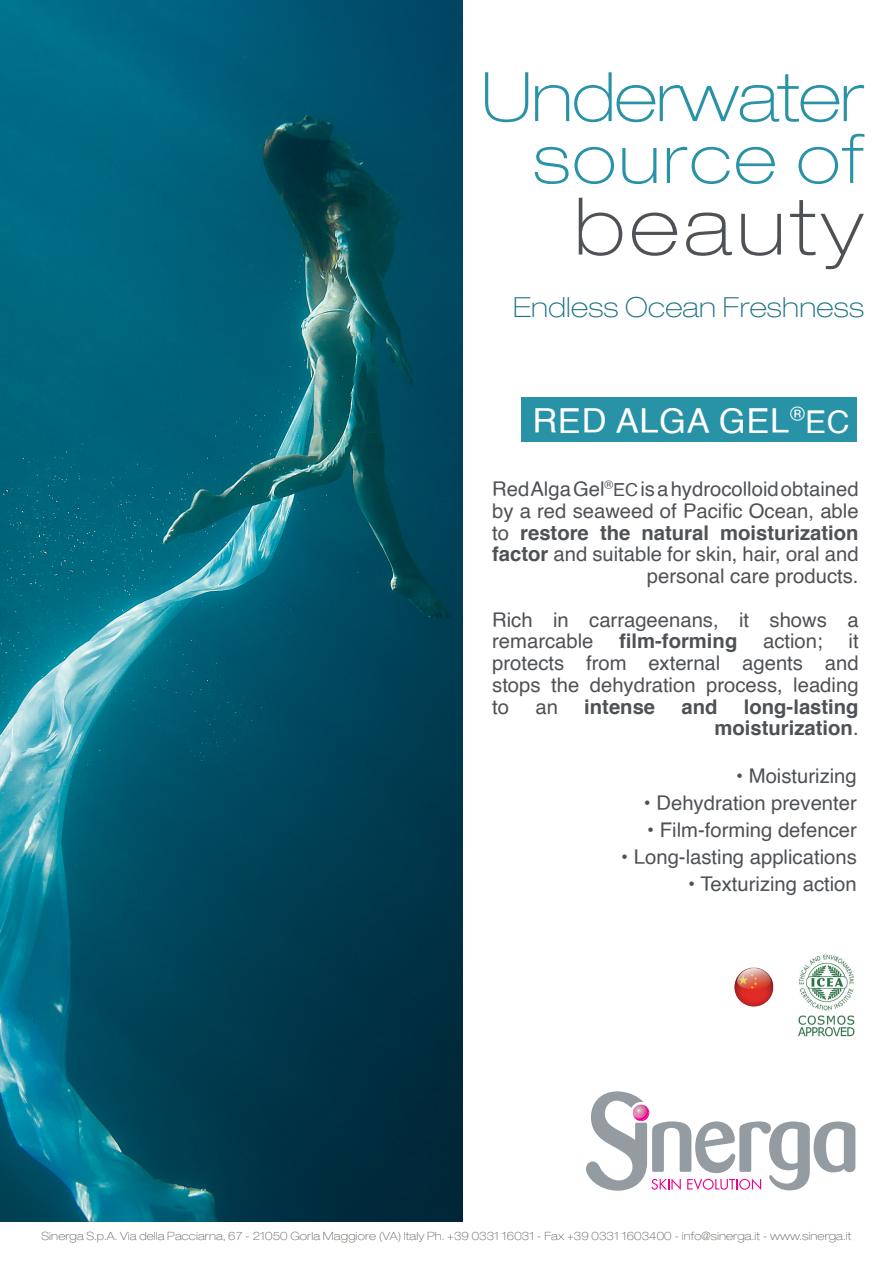
<style>
.page{position:relative;width:893px;height:1263px;background:#fff}
.page>*{position:absolute;margin:0;border:0;box-sizing:border-box;transform-origin:0 0}
.t1{font:100 expanded 79.5px "Helvetica Neue LT Pro";letter-spacing:.07em;color:#4e5155}
.t2{font:100 expanded 68.4px "Helvetica Neue LT Pro";letter-spacing:-.01em;color:#2892a7}
.t3{font:100 expanded 68.4px "Helvetica Neue LT Pro";letter-spacing:.04em;color:#2892a7}
.t4{font:34.5px "Helvetica";letter-spacing:.02em;color:#fff}
.t5{font:100 expanded 27.75px "Helvetica Neue LT Pro";letter-spacing:.01em;color:#1d7385}
.t6{font:20.25px/21.8px "Helvetica";color:#4e5155;text-align:right}
.t7{font:700 20.25px/21.8px "Helvetica";color:#4e5155;text-align:right}
.t8{font:100 expanded 11.4px "Helvetica Neue LT Pro";letter-spacing:.01em;color:#68615a}
.s1{font-size:31.5px}
.s2{font-size:18px}
.s3{font-weight:700}
.s4{font-weight:400}
</style>
<div class="page">
<div style="left:521px;top:398px;width:336px;height:44px;background:#2892a7"></div>
<img style="left:0;top:0;width:462px;height:1222px">
<svg style="left:586px;top:1091px;width:269px;height:100px"></svg>
<img style="left:734px;top:967px;width:40px;height:40px">
<img style="left:798px;top:954px;width:57px;height:82px">
<p class="t2" style="left:481px;top:56px;width:384px">Underwater</p>
<p class="t3" style="left:533px;top:118px;width:331px">source of</p>
<p class="t1" style="left:574px;top:179px;width:290px">beauty</p>
<p class="t5" style="left:513px;top:291px;width:352px">Endless Ocean Freshness</p>
<p class="t4" style="left:532px;top:394px;width:319px">RED ALGA GEL<sup>®</sup><span class="s1">EC</span></p>
<p class="t6" style="left:492px;top:479px;width:368px">Red Alga Gel<sup>®</sup><span class="s2">EC</span> is a hydrocolloid obtained by a red seaweed of Pacific Ocean, able to <span class="s3">restore the natural moisturization factor</span> and suitable for skin, hair, oral and personal care products.</p>
<p class="t6" style="left:492px;top:609px;width:368px;text-align:left">Rich in carrageenans, it shows a remarcable</p>
<p class="t7" style="left:619px;top:630px;width:120px">film-forming</p>
<p class="t6" style="left:763px;top:631px;width:61px">action;</p>
<p class="t6" style="left:492px;top:631px;width:368px;text-align:justify;text-indent:356px">it protects from external agents and stops the dehydration process, leading to</p>
<p class="t6" style="left:535px;top:696px;width:24px">an</p>
<p class="t7" style="left:584px;top:695px;width:72px">intense</p>
<p class="t7" style="left:681px;top:695px;width:38px">and</p>
<p class="t7" style="left:715px;top:695px;width:146px">long-lasting moisturization<span class="s4">.</span></p>
<p class="t6" style="left:736px;top:765px;width:122px"><span class="s3">•</span> Moisturizing</p>
<p class="t6" style="left:644px;top:792px;width:215px"><span class="s3">•</span> Dehydration preventer</p>
<p class="t6" style="left:647px;top:819px;width:211px"><span class="s3">•</span> Film-forming defencer</p>
<p class="t6" style="left:621px;top:846px;width:237px"><span class="s3">•</span> Long-lasting applications</p>
<p class="t6" style="left:688px;top:873px;width:170px"><span class="s3">•</span> Texturizing action</p>
<p class="t8" style="left:42px;top:1229px;width:811px">Sinerga S.p.A. Via della Pacciarna, 67 - 21050 Gorla Maggiore (VA) Italy Ph. +39 0331 16031 - Fax +39 0331 1603400 - info@sinerga.it - www.sinerga.it</p>
</div>
